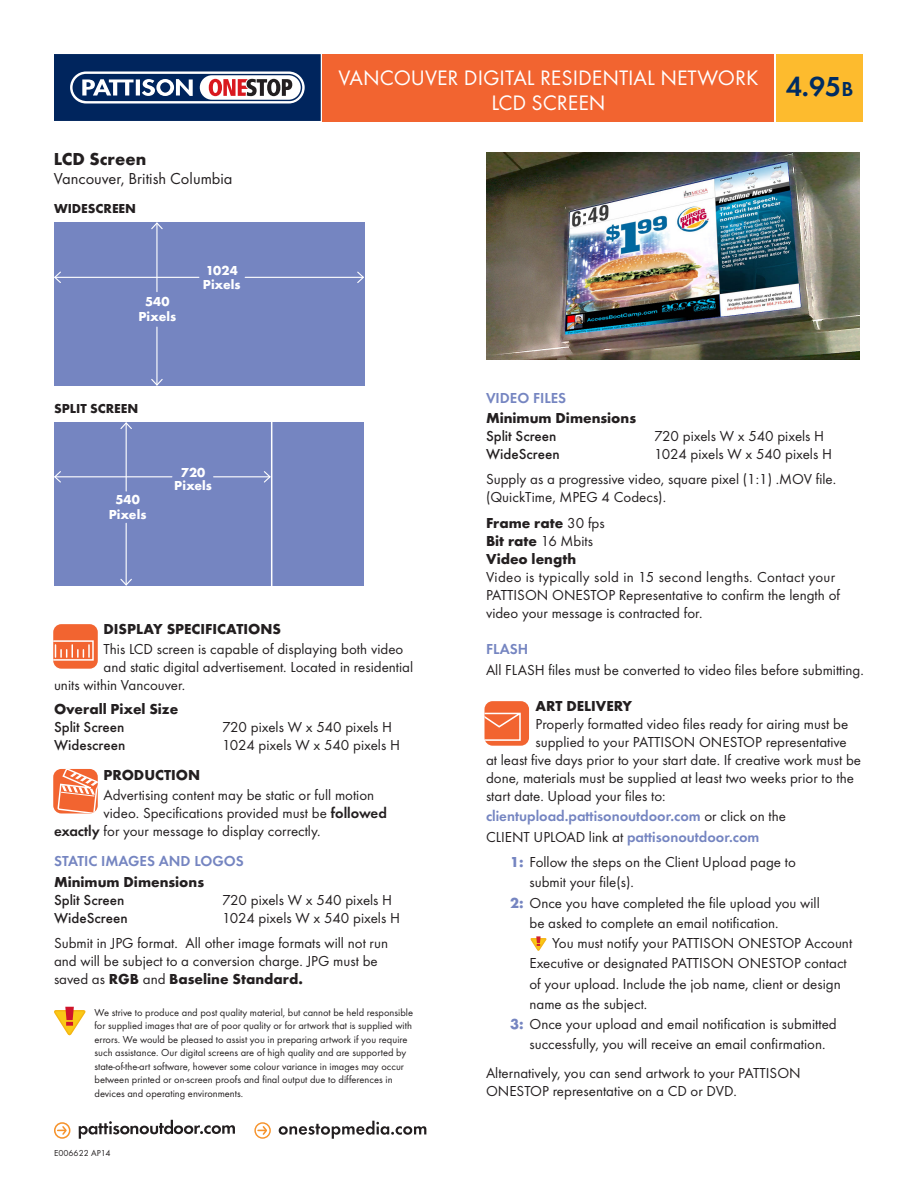
<style>
.page{position:relative;width:918px;height:1188px;background:#fff}
.page>*{position:absolute;margin:0;border:0;box-sizing:border-box;transform-origin:0 0}
.t1{font:600 28.5px "Futura T";color:#002c62}
.t2{font:21.75px/25.5px "Futura T";color:#fff;text-align:center}
.t3{font:700 18px "Futura T";color:#231f20}
.t4{font:16.5px "Futura T";color:#231f20}
.t5{font:15px/18px "Futura T";color:#231f20}
.t6{font:700 15px "Futura T";color:#231f20}
.t7{font:600 15px "Futura T";color:#7585c1}
.t8{font:500 15px "Futura T";color:#231f20}
.t9{font:700 13.5px "Futura T";color:#fff}
.t10{font:700 13.5px "Futura T";color:#231f20}
.t11{font:10.5px/13.5px "Futura T";color:#231f20}
.t12{font:9px "Futura T";color:#231f20}
.s1{font-size:21px}
.s2{font-weight:600}
.s3{font-weight:700}
.s4{font-weight:400}
.s5{font-weight:400;color:#231f20}
.s6{font-weight:700;color:#7585c1}
</style>
<div class="page">
<div style="left:54px;top:422px;width:310px;height:164px;background:#7585c1"></div>
<hr style="left:271px;top:412px;width:1px;height:181px;background:#fff">
<div style="left:54px;top:54px;width:267px;height:67px;background:#00255d"></div>
<div style="left:776px;top:54px;width:87px;height:67px;background:#fdbb2e"></div>
<div style="left:323px;top:54px;width:451px;height:67px;background:#f26430"></div>
<div style="left:53px;top:624px;width:45px;height:45px;background:#f26430;border-radius:8px"></div>
<svg style="left:53px;top:640px;width:41px;height:21px"></svg>
<div style="left:484px;top:701px;width:45px;height:45px;background:#f26430;border-radius:8px"></div>
<svg style="left:484px;top:711px;width:37px;height:31px"></svg>
<div style="left:53px;top:769px;width:45px;height:44px;background:#f26430;border-radius:8px"></div>
<svg style="left:57px;top:769px;width:41px;height:44px"></svg>
<svg style="left:530px;top:936px;width:17px;height:15px"></svg>
<div style="left:54px;top:222px;width:310px;height:164px;background:#7585c1"></div>
<svg style="left:54px;top:1007px;width:32px;height:29px"></svg>
<svg style="left:70px;top:71px;width:235px;height:33px"></svg>
<svg style="left:73px;top:74px;width:229px;height:27px"></svg>
<svg style="left:79px;top:1120px;width:156px;height:19px"></svg>
<div style="left:54px;top:1122px;width:16px;height:17px;border:2px solid #f6922a;border-radius:50%"></div>
<svg style="left:58px;top:1125px;width:10px;height:11px"></svg>
<svg style="left:279px;top:1121px;width:147px;height:18px"></svg>
<div style="left:254px;top:1122px;width:17px;height:17px;border:1px solid #f6922a;border-radius:50%"></div>
<svg style="left:258px;top:1125px;width:10px;height:11px"></svg>
<img style="left:486px;top:152px;width:373px;height:208px">
<hr style="left:55px;top:277px;width:144px;height:1px;background:#fff">
<svg style="left:54px;top:271px;width:8px;height:12px"></svg>
<hr style="left:156px;top:223px;width:2px;height:69px;background:#fff">
<svg style="left:151px;top:222px;width:12px;height:8px"></svg>
<hr style="left:156px;top:327px;width:2px;height:58px;background:#fff">
<svg style="left:151px;top:378px;width:12px;height:8px"></svg>
<hr style="left:245px;top:277px;width:118px;height:1px;background:#fff">
<svg style="left:356px;top:271px;width:9px;height:13px"></svg>
<hr style="left:55px;top:476px;width:117px;height:1px;background:#fff">
<svg style="left:54px;top:471px;width:8px;height:12px"></svg>
<hr style="left:126px;top:423px;width:1px;height:68px;background:#fff">
<svg style="left:120px;top:422px;width:12px;height:8px"></svg>
<hr style="left:126px;top:523px;width:1px;height:62px;background:#fff">
<svg style="left:120px;top:578px;width:12px;height:8px"></svg>
<hr style="left:214px;top:476px;width:56px;height:1px;background:#fff">
<svg style="left:263px;top:471px;width:8px;height:12px"></svg>
<p class="t3" style="left:54px;top:148px;width:94px">LCD Screen</p>
<p class="t4" style="left:54px;top:169px;width:180px">Vancouver, British Columbia</p>
<p class="t10" style="left:54px;top:200px;width:84px">WIDESCREEN</p>
<p class="t9" style="left:145px;top:293px;width:26px">540</p>
<p class="t9" style="left:139px;top:308px;width:39px">Pixels</p>
<p class="t9" style="left:206px;top:263px;width:34px">1024</p>
<p class="t9" style="left:203px;top:276px;width:39px">Pixels</p>
<p class="t2" style="left:339px;top:65px;width:421px">VANCOUVER DIGITAL RESIDENTIAL NETWORK<br>LCD SCREEN</p>
<p class="t1" style="left:786px;top:70px;width:69px">4.95<span class="s1">B</span></p>
<p class="t10" style="left:54px;top:401px;width:86px">SPLIT SCREEN</p>
<p class="t9" style="left:115px;top:492px;width:26px">540</p>
<p class="t9" style="left:109px;top:507px;width:39px">Pixels</p>
<p class="t9" style="left:181px;top:464px;width:26px">720</p>
<p class="t9" style="left:174px;top:478px;width:39px">Pixels</p>
<p class="t6" style="left:104px;top:620px;width:179px">DISPLAY SPECIFICATIONS</p>
<p class="t5" style="left:104px;top:640px;width:301px">This LCD screen is capable of displaying both video</p>
<p class="t5" style="left:104px;top:658px;width:311px">and static digital advertisement. Located in residential</p>
<p class="t5" style="left:54px;top:676px;width:133px">units within Vancouver.</p>
<p class="t6" style="left:54px;top:700px;width:126px">Overall Pixel Size</p>
<p class="t8" style="left:54px;top:718px;width:72px">Split Screen</p>
<p class="t5" style="left:222px;top:718px;width:172px">720 pixels W x 540 pixels H</p>
<p class="t8" style="left:54px;top:736px;width:73px">Widescreen</p>
<p class="t5" style="left:222px;top:736px;width:180px">1024 pixels W x 540 pixels H</p>
<p class="t6" style="left:104px;top:766px;width:98px">PRODUCTION</p>
<p class="t5" style="left:104px;top:786px;width:272px">Advertising content may be static or full motion</p>
<p class="t5" style="left:104px;top:804px;width:285px">video. Specifications provided must be <span class="s2">followed</span></p>
<p class="t5" style="left:54px;top:822px;width:268px"><span class="s2">exactly</span> for your message to display correctly.</p>
<p class="t7" style="left:54px;top:852px;width:191px">STATIC IMAGES AND LOGOS</p>
<p class="t6" style="left:54px;top:873px;width:152px">Minimum Dimensions</p>
<p class="t8" style="left:54px;top:891px;width:72px">Split Screen</p>
<p class="t5" style="left:222px;top:891px;width:172px">720 pixels W x 540 pixels H</p>
<p class="t8" style="left:54px;top:909px;width:75px">WideScreen</p>
<p class="t5" style="left:222px;top:909px;width:180px">1024 pixels W x 540 pixels H</p>
<p class="t5" style="left:54px;top:934px;width:336px">Submit in JPG format. All other image formats will not run and will be subject to a conversion charge. JPG must be saved as <span class="s3">RGB</span> and <span class="s3">Baseline Standard.</span></p>
<p class="t11" style="left:94px;top:1006px;width:320px">We strive to produce and post quality material, but cannot be held responsible for supplied images that are of poor quality or for artwork that is supplied with errors. We would be pleased to assist you in preparing artwork if you require such assistance. Our digital screens are of high quality and are supported by state-of-the-art software, however some colour variance in images may occur between printed or on-screen proofs and final output due to differences in devices and operating environments.</p>
<p class="t12" style="left:54px;top:1147px;width:58px">E006622 AP14</p>
<p class="t7" style="left:486px;top:389px;width:82px">VIDEO FILES</p>
<p class="t6" style="left:486px;top:410px;width:152px">Minimum Dimensions</p>
<p class="t8" style="left:486px;top:428px;width:72px">Split Screen</p>
<p class="t5" style="left:654px;top:427px;width:172px">720 pixels W x 540 pixels H</p>
<p class="t8" style="left:486px;top:446px;width:75px">WideScreen</p>
<p class="t5" style="left:654px;top:445px;width:180px">1024 pixels W x 540 pixels H</p>
<p class="t5" style="left:486px;top:470px;width:352px">Supply as a progressive video, square pixel (1:1) .MOV file.</p>
<p class="t5" style="left:486px;top:488px;width:182px">(QuickTime, MPEG 4 Codecs).</p>
<p class="t6" style="left:486px;top:514px;width:120px">Frame rate <span class="s4">30 fps</span></p>
<p class="t6" style="left:486px;top:532px;width:108px">Bit rate <span class="s4">16 Mbits</span></p>
<p class="t6" style="left:486px;top:550px;width:92px">Video length</p>
<p class="t5" style="left:486px;top:568px;width:356px">Video is typically sold in 15 second lengths. Contact your<br>PATTISON ONESTOP Representative to confirm the length of video your message is contracted for.</p>
<p class="t7" style="left:486px;top:640px;width:44px">FLASH</p>
<p class="t5" style="left:486px;top:661px;width:379px">All FLASH files must be converted to video files before submitting.</p>
<p class="t6" style="left:536px;top:697px;width:98px">ART DELIVERY</p>
<p class="t5" style="left:536px;top:715px;width:314px">Properly formatted video files ready for airing must be</p>
<p class="t5" style="left:486px;top:733px;width:377px;text-indent:50px">supplied to your PATTISON ONESTOP representative at least five days prior to your start date. If creative work must be done, materials must be supplied at least two weeks prior to the start date. Upload your files to:</p>
<p class="t7" style="left:486px;top:807px;width:302px">clientupload.pattisonoutdoor.com <span class="s5">or click on the</span></p>
<p class="t7" style="left:486px;top:828px;width:275px"><span class="s5">CLIENT UPLOAD link at</span> pattisonoutdoor.com</p>
<p class="t5" style="left:510px;top:853px;width:287px"><span class="s6">1:</span> Follow the steps on the Client Upload page to</p>
<p class="t5" style="left:530px;top:873px;width:106px">submit your file(s).</p>
<p class="t5" style="left:510px;top:894px;width:311px"><span class="s6">2:</span> Once you have completed the file upload you will</p>
<p class="t5" style="left:530px;top:914px;width:251px">be asked to complete an email notification.</p>
<p class="t5" style="left:530px;top:933px;width:324px;line-height:20.2px;text-indent:22px">You must notify your PATTISON ONESTOP Account<br>Executive or designated PATTISON ONESTOP contact</p>
<p class="t5" style="left:530px;top:975px;width:313px">of your upload. Include the job name, client or design</p>
<p class="t5" style="left:530px;top:995px;width:119px">name as the subject.</p>
<p class="t5" style="left:510px;top:1014px;width:328px;line-height:20.2px;text-align:center"><span class="s6">3:</span> Once your upload and email notification is submitted successfully, you will receive an email confirmation.</p>
<p class="t5" style="left:486px;top:1064px;width:316px">Alternatively, you can send artwork to your PATTISON<br>ONESTOP representative on a CD or DVD.</p>
</div>
